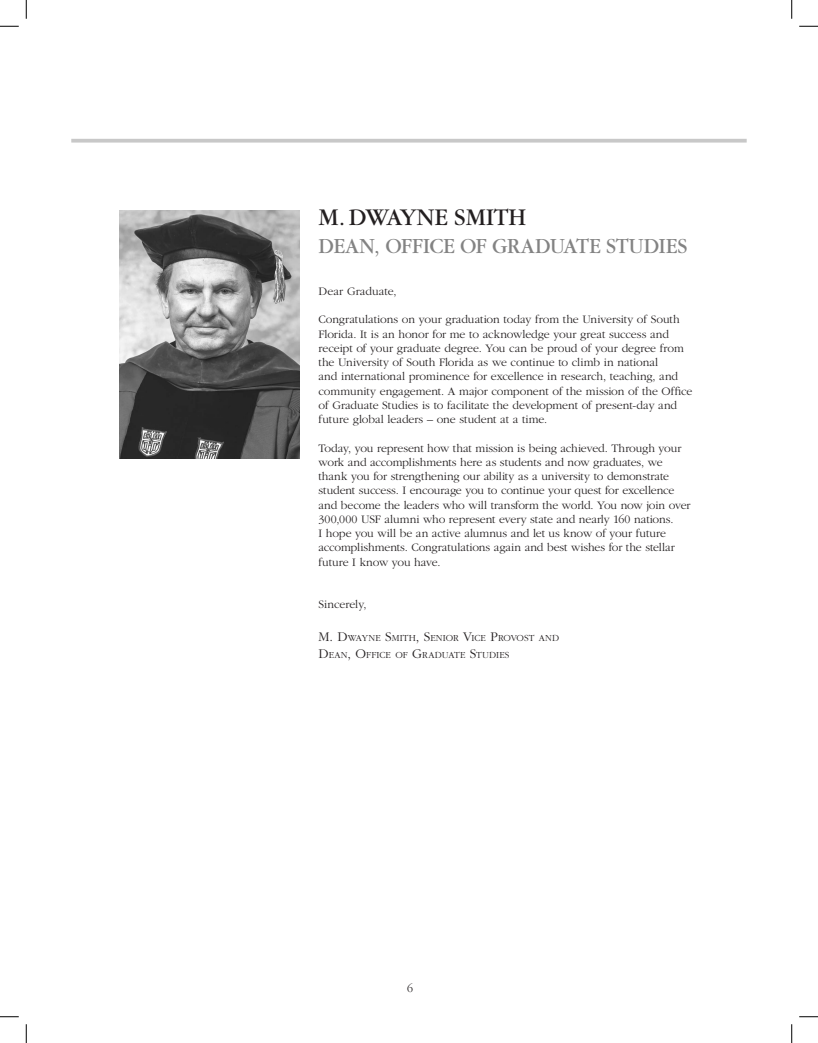
<style>
.page{position:relative;width:818px;height:1043px;background:#fff}
.page>*{position:absolute;margin:0;border:0;box-sizing:border-box;transform-origin:0 0}
.t1{font:25px "Garamond";color:#231f20}
.t2{font:22.5px "Garamond";letter-spacing:-.01em;color:#838383}
.t3{font:300 11.88px/14.2px "Garamond";letter-spacing:-.01em;color:#231f20}
.t4{font:300 9.62px/16.5px "Garamond";letter-spacing:.01em;color:#231f20}
.s1{font-size:13.75px}
</style>
<div class="page">
<hr style="left:71px;top:139px;width:675px;height:3px;background:#c8c8c8">
<img style="left:120px;top:210px;width:180px;height:248px">
<svg style="left:0;top:25px;width:19px;height:2px"></svg>
<svg style="left:799px;top:25px;width:19px;height:2px"></svg>
<svg style="left:0;top:1016px;width:19px;height:1px"></svg>
<svg style="left:799px;top:1016px;width:19px;height:1px"></svg>
<svg style="left:25px;top:0;width:2px;height:19px"></svg>
<svg style="left:25px;top:1024px;width:2px;height:18px"></svg>
<svg style="left:791px;top:0;width:1px;height:19px"></svg>
<svg style="left:791px;top:1024px;width:1px;height:18px"></svg>
<p class="t1" style="left:318px;top:204px;width:209px">M. DWAYNE SMITH</p>
<p class="t2" style="left:318px;top:234px;width:370px">DEAN, OFFICE OF GRADUATE STUDIES</p>
<p class="t3" style="left:318px;top:284px;width:80px">Dear Graduate,</p>
<p class="t3" style="left:318px;top:312px;width:375px">Congratulations on your graduation today from the University of South Florida. It is an honor for me to acknowledge your great success and receipt of your graduate degree. You can be proud of your degree from the University of South Florida as we continue to climb in national<br>and international prominence for excellence in research, teaching, and community engagement. A major component of the mission of the Office of Graduate Studies is to facilitate the development of present-day and future global leaders – one student at a time.</p>
<p class="t3" style="left:318px;top:441px;width:373px">Today, you represent how that mission is being achieved. Through your work and accomplishments here as students and now graduates, we thank you for strengthening our ability as a university to demonstrate student success. I encourage you to continue your quest for excellence and become the leaders who will transform the world. You now join over 300,000 USF alumni who represent every state and nearly 160 nations.<br>I hope you will be an active alumnus and let us know of your future accomplishments. Congratulations again and best wishes for the stellar future I know you have.</p>
<p class="t3" style="left:318px;top:597px;width:49px">Sincerely,</p>
<p class="t4" style="left:318px;top:630px;width:242px"><span class="s1">M. D</span>WAYNE <span class="s1">S</span>MITH<span class="s1">, S</span>ENIOR <span class="s1">V</span>ICE <span class="s1">P</span>ROVOST AND<br><span class="s1">D</span>EAN<span class="s1">, O</span>FFICE OF <span class="s1">G</span>RADUATE <span class="s1">S</span>TUDIES</p>
<p class="t3" style="left:407px;top:981px;width:7px">6</p>
</div>
